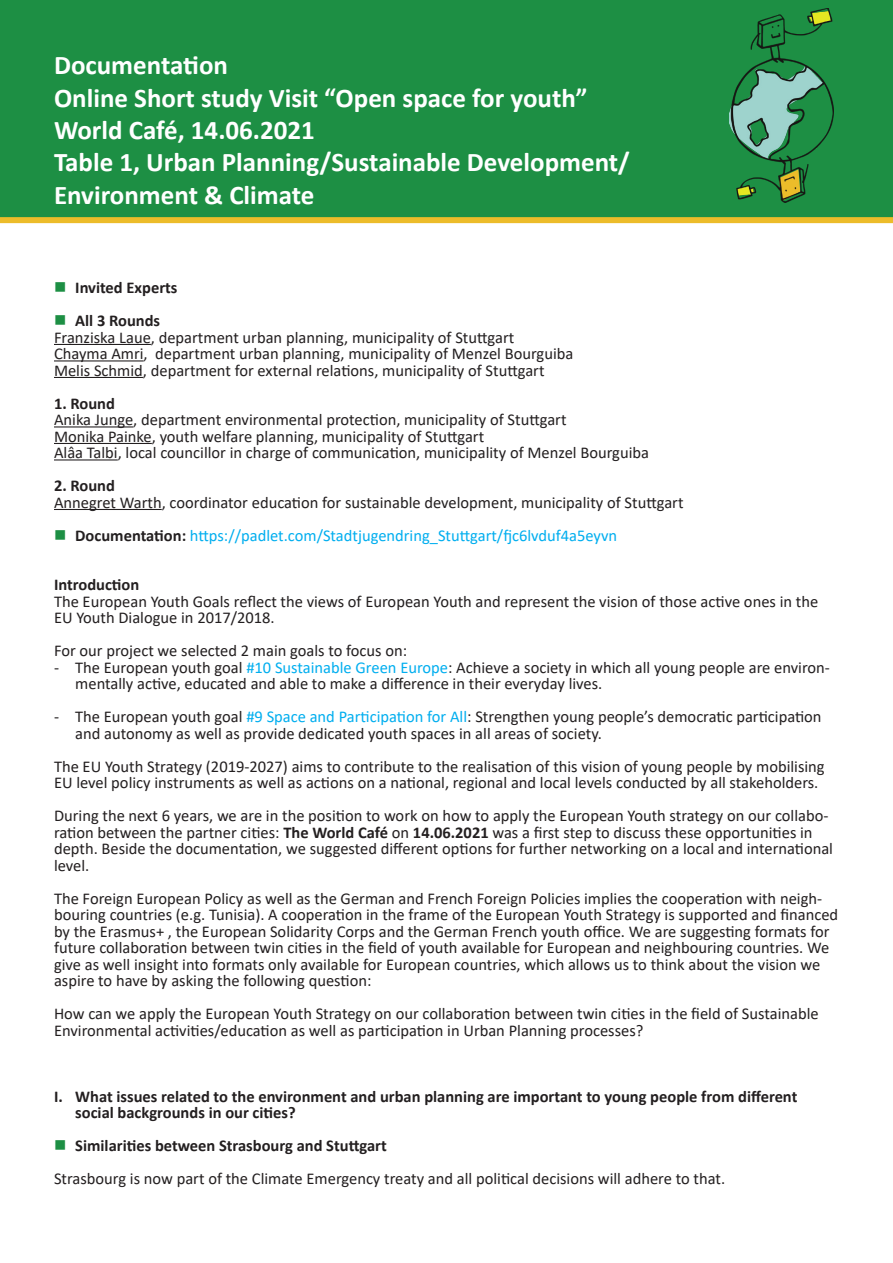
<style>
.page{position:relative;width:893px;height:1263px;background:#fff}
.page>*{position:absolute;margin:0;border:0;box-sizing:border-box;transform-origin:0 0}
.t1{font:700 27px "Calibri";color:#fff}
.t2{font:16.5px/16.5px "Calibri";color:#231f20}
.t3{font:700 16.5px "Calibri";color:#231f20}
.t4{font:16.5px "Calibri";color:#00aeef}
.s1{color:#1d8f44}
.s2{font-weight:700;color:#231f20}
.s3{color:#00aeef}
.s4{font-weight:700}
</style>
<div class="page">
<hr style="left:54px;top:344px;width:97px;height:1px;background:#231f20">
<hr style="left:54px;top:360px;width:90px;height:1px;background:#231f20">
<hr style="left:54px;top:377px;width:89px;height:1px;background:#231f20">
<hr style="left:54px;top:426px;width:79px;height:1px;background:#231f20">
<hr style="left:54px;top:443px;width:98px;height:1px;background:#231f20">
<hr style="left:54px;top:459px;width:64px;height:1px;background:#231f20">
<hr style="left:54px;top:509px;width:108px;height:1px;background:#231f20">
<div style="left:0;top:0;width:893px;height:218px;background:#1d8f44"></div>
<img style="left:730px;top:9px;width:103px;height:194px">
<div style="left:0;top:217px;width:893px;height:6px;background:#ecbc2a"></div>
<p class="t1" style="left:54px;top:46px;width:176px">Documentation</p>
<p class="t1" style="left:54px;top:79px;width:535px">Online Short study Visit “Open space for youth”</p>
<p class="t1" style="left:54px;top:111px;width:262px">World Café, 14.06.2021</p>
<p class="t1" style="left:54px;top:143px;width:577px">Table 1, Urban Planning/Sustainable Development/</p>
<p class="t1" style="left:54px;top:176px;width:262px">Environment &amp; Climate</p>
<p class="t3" style="left:54px;top:276px;width:125px"><span class="s1">■</span> Invited Experts</p>
<p class="t3" style="left:54px;top:309px;width:108px"><span class="s1">■</span> All 3 Rounds</p>
<p class="t2" style="left:54px;top:328px;width:462px">Franziska Laue, department urban planning, municipality of Stuttgart</p>
<p class="t2" style="left:54px;top:345px;width:521px">Chayma Amri, department urban planning, municipality of Menzel Bourguiba</p>
<p class="t2" style="left:54px;top:361px;width:492px">Melis Schmid, department for external relations, municipality of Stuttgart</p>
<p class="t3" style="left:54px;top:391px;width:62px">1. Round</p>
<p class="t2" style="left:54px;top:411px;width:514px">Anika Junge, department environmental protection, municipality of Stuttgart</p>
<p class="t2" style="left:54px;top:427px;width:432px">Monika Painke, youth welfare planning, municipality of Stuttgart</p>
<p class="t2" style="left:54px;top:444px;width:597px">Alâa Talbi, local councillor in charge of communication, municipality of Menzel Bourguiba</p>
<p class="t3" style="left:54px;top:474px;width:62px">2. Round</p>
<p class="t2" style="left:54px;top:493px;width:631px">Annegret Warth, coordinator education for sustainable development, municipality of Stuttgart</p>
<p class="t4" style="left:54px;top:524px;width:565px"><span class="s1">■</span> <span class="s2">Documentation:</span> https://padlet.com/Stadtjugendring_Stuttgart/fjc6lvduf4a5eyvn</p>
<p class="t3" style="left:54px;top:573px;width:87px">Introduction</p>
<p class="t2" style="left:54px;top:592px;width:766px">The European Youth Goals reflect the views of European Youth and represent the vision of those active ones in the<br>EU Youth Dialogue in 2017/2018.</p>
<p class="t2" style="left:54px;top:642px;width:355px">For our project we selected 2 main goals to focus on:</p>
<p class="t2" style="left:75px;top:658px;width:756px;text-indent:-21px">- The European youth goal <span class="s3">#10 Sustainable Green Europe</span>: Achieve a society in which all young people are environ&shy;mentally active, educated and able to make a difference in their everyday lives.</p>
<p class="t2" style="left:75px;top:708px;width:748px;text-indent:-21px">- The European youth goal <span class="s3">#9 Space and Participation for All</span>: Strengthen young people’s democratic participation and autonomy as well as provide dedicated youth spaces in all areas of society.</p>
<p class="t2" style="left:54px;top:757px;width:772px">The EU Youth Strategy (2019-2027) aims to contribute to the realisation of this vision of young people by mobilising<br>EU level policy instruments as well as actions on a national, regional and local levels conducted by all stakeholders.</p>
<p class="t2" style="left:54px;top:807px;width:781px">During the next 6 years, we are in the position to work on how to apply the European Youth strategy on our collabo&shy;ration between the partner cities: <span class="s4">The World Café</span> on <span class="s4">14.06.2021</span> was a first step to discuss these opportunities in depth. Beside the documentation, we suggested different options for further networking on a local and international level.</p>
<p class="t2" style="left:54px;top:889px;width:786px">The Foreign European Policy as well as the German and French Foreign Policies implies the cooperation with neigh&shy;bouring countries (e.g. Tunisia). A cooperation in the frame of the European Youth Strategy is supported and financed by the Erasmus+ , the European Solidarity Corps and the German French youth office. We are suggesting formats for future collaboration between twin cities in the field of youth available for European and neighbouring countries. We give as well insight into formats only available for European countries, which allows us to think about the vision we aspire to have by asking the following question:</p>
<p class="t2" style="left:54px;top:1005px;width:766px">How can we apply the European Youth Strategy on our collaboration between twin cities in the field of Sustainable<br>Environmental activities/education as well as participation in Urban Planning processes?</p>
<p class="t3" style="left:54px;top:1084px;width:745px">I. What issues related to the environment and urban planning are important to young people from different</p>
<p class="t3" style="left:75px;top:1101px;width:222px">social backgrounds in our cities?</p>
<p class="t3" style="left:54px;top:1134px;width:334px"><span class="s1">■</span> Similarities between Strasbourg and Stuttgart</p>
<p class="t2" style="left:54px;top:1170px;width:673px">Strasbourg is now part of the Climate Emergency treaty and all political decisions will adhere to that.</p>
</div>
